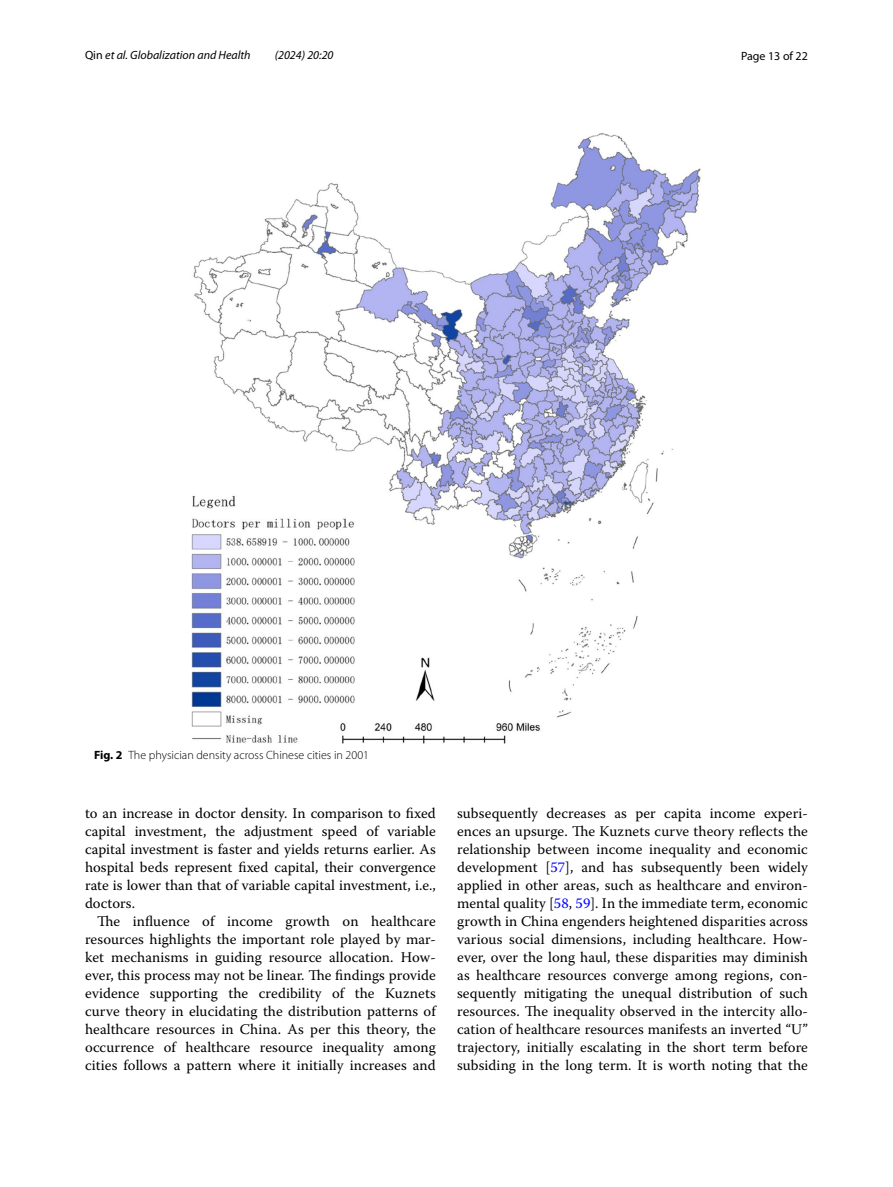
<style>
.page{position:relative;width:893px;height:1187px;background:#fff}
.page>*{position:absolute;margin:0;border:0;box-sizing:border-box;transform-origin:0 0}
.t1{font:14.7px/18px "Warnock Pro";letter-spacing:.005em;color:#000;text-align:justify}
.t2{font:300 12px "Myriad Pro";color:#000}
.t3{font:italic 12px "Myriad Pro";color:#000}
.t4{font:12px "Myriad Pro";color:#000}
.s1{font-style:normal}
.s2{font-weight:700}
.s3{color:#00f}
</style>
<div class="page">
<img style="left:191px;top:133px;width:510px;height:611px">
<p class="t3" style="left:85px;top:48px;width:167px"><span class="s1">Qin</span> et al. Globalization and Health</p>
<p class="t3" style="left:275px;top:48px;width:60px">(2024) 20:20</p>
<p class="t4" style="left:741px;top:48px;width:68px">Page 13 of 22</p>
<p class="t2" style="left:94px;top:748px;width:277px"><span class="s2">Fig. 2</span> The physician density across Chinese cities in 2001</p>
<p class="t1" style="left:85px;top:803px;width:352px">to an increase in doctor density. In comparison to fixed capital investment, the adjustment speed of variable capital investment is faster and yields returns earlier. As hospital beds represent fixed capital, their convergence rate is lower than that of variable capital investment, i.e., doctors.</p>
<p class="t1" style="left:85px;top:911px;width:352px;text-indent:12px">The influence of income growth on healthcare resources highlights the important role played by mar&shy;ket mechanisms in guiding resource allocation. How&shy;ever, this process may not be linear. The findings provide evidence supporting the credibility of the Kuznets curve theory in elucidating the distribution patterns of healthcare resources in China. As per this theory, the occurrence of healthcare resource inequality among cities follows a pattern where it initially increases and</p>
<p class="t1" style="left:457px;top:803px;width:352px">subsequently decreases as per capita income experi&shy;ences an upsurge. The Kuznets curve theory reflects the relationship between income inequality and economic development [<span class="s3">57</span>], and has subsequently been widely applied in other areas, such as healthcare and environ&shy;mental quality [<span class="s3">58</span>, <span class="s3">59</span>]. In the immediate term, economic growth in China engenders heightened disparities across various social dimensions, including healthcare. How&shy;ever, over the long haul, these disparities may diminish as healthcare resources converge among regions, con&shy;sequently mitigating the unequal distribution of such resources. The inequality observed in the intercity allo&shy;cation of healthcare resources manifests an inverted “U” trajectory, initially escalating in the short term before subsiding in the long term. It is worth noting that the</p>
</div>
